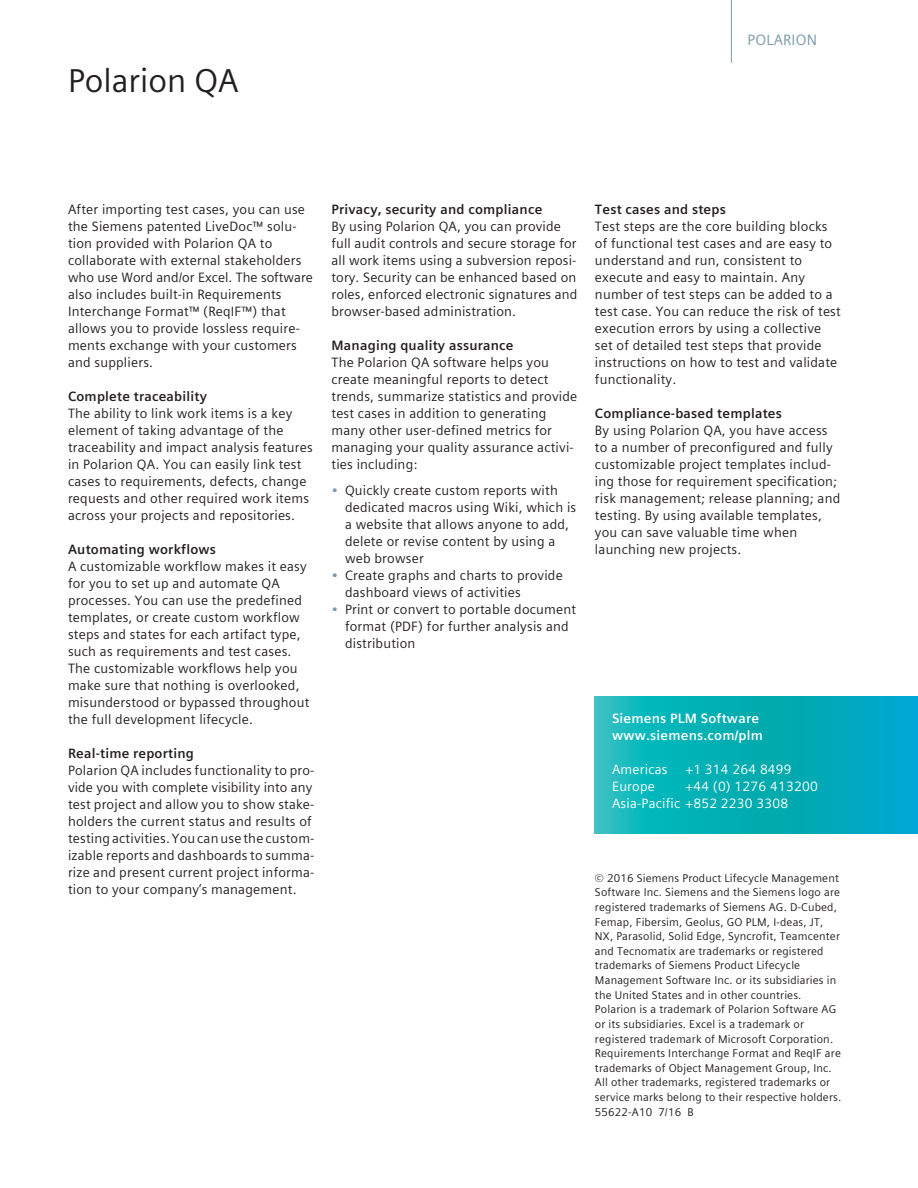
<style>
.page{position:relative;width:918px;height:1188px;background:#fff}
.page>*{position:absolute;margin:0;border:0;box-sizing:border-box;transform-origin:0 0}
.Head_Blk__22pt_120{font:33px "Siemens Sans Global";color:#231f20}
.Product_tab___10pt_0{font:15px "Siemens Sans Global";letter-spacing:.015em;color:#7b99a9}
.Body_text_Blk__9pt_4{font:13.5px/17px "Siemens Sans Global";letter-spacing:.015em;color:#231f20}
.Body_text_HEAD_Blk{font:700 13.5px "Siemens Sans Global";letter-spacing:.015em;color:#231f20}
.t1{font:13.5px/17px "Siemens Sans Global";letter-spacing:.015em;color:#fff}
.t2{font:700 13.5px/17px "Siemens Sans Global";letter-spacing:.015em;color:#fff}
.Contact_ANCHOR__7_5p{font:11.25px/14.5px "Siemens Sans Global";letter-spacing:.015em;color:#231f20}
.s1{color:#7b99a9}
</style>
<div class="page">
<svg style="left:595px;top:696px;width:323px;height:138px;background:#05aeba"></svg>
<hr style="left:731px;top:0;width:1px;height:63px;background:#7b99a9">
<p class="Head_Blk__22pt_120" style="left:68px;top:56px;width:172px">Polarion QA</p>
<p class="Product_tab___10pt_0" style="left:748px;top:29px;width:71px">POLARION</p>
<p class="Body_text_Blk__9pt_4" style="left:68px;top:201px;width:246px">After importing test cases, you can use the Siemens patented LiveDoc™ solu&shy;tion provided with Polarion QA to collaborate with external stakeholders who use Word and/or Excel. The software also includes built-in Requirements Interchange Format™ (ReqIF™) that allows you to provide lossless require&shy;ments exchange with your customers and suppliers.</p>
<p class="Body_text_HEAD_Blk" style="left:68px;top:386px;width:140px">Complete traceability</p>
<p class="Body_text_Blk__9pt_4" style="left:68px;top:405px;width:246px">The ability to link work items is a key element of taking advantage of the traceability and impact analysis features in Polarion QA. You can easily link test cases to requirements, defects, change requests and other required work items across your projects and repositories.</p>
<p class="Body_text_HEAD_Blk" style="left:68px;top:539px;width:150px">Automating workflows</p>
<p class="Body_text_Blk__9pt_4" style="left:68px;top:558px;width:243px">A customizable workflow makes it easy for you to set up and automate QA processes. You can use the predefined templates, or create custom workflow steps and states for each artifact type, such as requirements and test cases.<br>The customizable workflows help you make sure that nothing is overlooked, misunderstood or bypassed throughout the full development lifecycle.</p>
<p class="Body_text_HEAD_Blk" style="left:68px;top:743px;width:127px">Real-time reporting</p>
<p class="Body_text_Blk__9pt_4" style="left:68px;top:762px;width:248px">Polarion QA includes functionality to pro&shy;vide you with complete visibility into any test project and allow you to show stake&shy;holders the current status and results of testing activities. You can use the custom&shy;izable reports and dashboards to summa&shy;rize and present current project informa&shy;tion to your company’s management.</p>
<p class="Body_text_HEAD_Blk" style="left:332px;top:199px;width:212px">Privacy, security and compliance</p>
<p class="Body_text_Blk__9pt_4" style="left:332px;top:218px;width:248px">By using Polarion QA, you can provide full audit controls and secure storage for all work items using a subversion reposi&shy;tory. Security can be enhanced based on roles, enforced electronic signatures and browser-based administration.</p>
<p class="Body_text_HEAD_Blk" style="left:332px;top:335px;width:184px">Managing quality assurance</p>
<p class="Body_text_Blk__9pt_4" style="left:332px;top:354px;width:247px">The Polarion QA software helps you create meaningful reports to detect trends, summarize statistics and provide test cases in addition to generating many other user-defined metrics for managing your quality assurance activi&shy;ties including:</p>
<p class="Body_text_Blk__9pt_4" style="left:345px;top:482px;width:233px;text-indent:-14px"><span class="s1">•</span> Quickly create custom reports with dedicated macros using Wiki, which is a website that allows anyone to add, delete or revise content by using a web browser</p>
<p class="Body_text_Blk__9pt_4" style="left:345px;top:567px;width:219px;text-indent:-14px"><span class="s1">•</span> Create graphs and charts to provide dashboard views of activities</p>
<p class="Body_text_Blk__9pt_4" style="left:345px;top:601px;width:233px;text-indent:-14px"><span class="s1">•</span> Print or convert to portable document format (PDF) for further analysis and distribution</p>
<p class="Body_text_HEAD_Blk" style="left:595px;top:199px;width:132px">Test cases and steps</p>
<p class="Body_text_Blk__9pt_4" style="left:595px;top:218px;width:247px">Test steps are the core building blocks of functional test cases and are easy to understand and run, consistent to execute and easy to maintain. Any number of test steps can be added to a test case. You can reduce the risk of test execution errors by using a collective set of detailed test steps that provide instructions on how to test and validate functionality.</p>
<p class="Body_text_HEAD_Blk" style="left:595px;top:403px;width:188px">Compliance-based templates</p>
<p class="Body_text_Blk__9pt_4" style="left:595px;top:422px;width:247px">By using Polarion QA, you have access to a number of preconfigured and fully customizable project templates includ&shy;ing those for requirement specification; risk management; release planning; and testing. By using available templates, you can save valuable time when launching new projects.</p>
<p class="t2" style="left:612px;top:710px;width:153px">Siemens PLM Software www.siemens.com/plm</p>
<p class="t1" style="left:612px;top:761px;width:57px">Americas</p>
<p class="t1" style="left:685px;top:761px;width:108px">+1 314 264 8499</p>
<p class="t1" style="left:612px;top:778px;width:44px">Europe</p>
<p class="t1" style="left:612px;top:778px;width:207px;text-indent:73px">+44 (0) 1276 413200<br>Asia-Pacific +852 2230 3308</p>
<p class="Contact_ANCHOR__7_5p" style="left:595px;top:871px;width:248px">© 2016 Siemens Product Lifecycle Management Software Inc. Siemens and the Siemens logo are registered trademarks of Siemens AG. D-Cubed, Femap, Fibersim, Geolus, GO PLM, I-deas, JT, NX, Parasolid, Solid Edge, Syncrofit, Teamcenter and Tecnomatix are trademarks or registered trademarks of Siemens Product Lifecycle Management Software Inc. or its subsidiaries in the United States and in other countries.<br>Polarion is a trademark of Polarion Software AG or its subsidiaries. Excel is a trademark or registered trademark of Microsoft Corporation.<br>Requirements Interchange Format and ReqIF are trademarks of Object Management Group, Inc.<br>All other trademarks, registered trademarks or service marks belong to their respective holders.<br>55622-A10 7/16 B</p>
</div>
